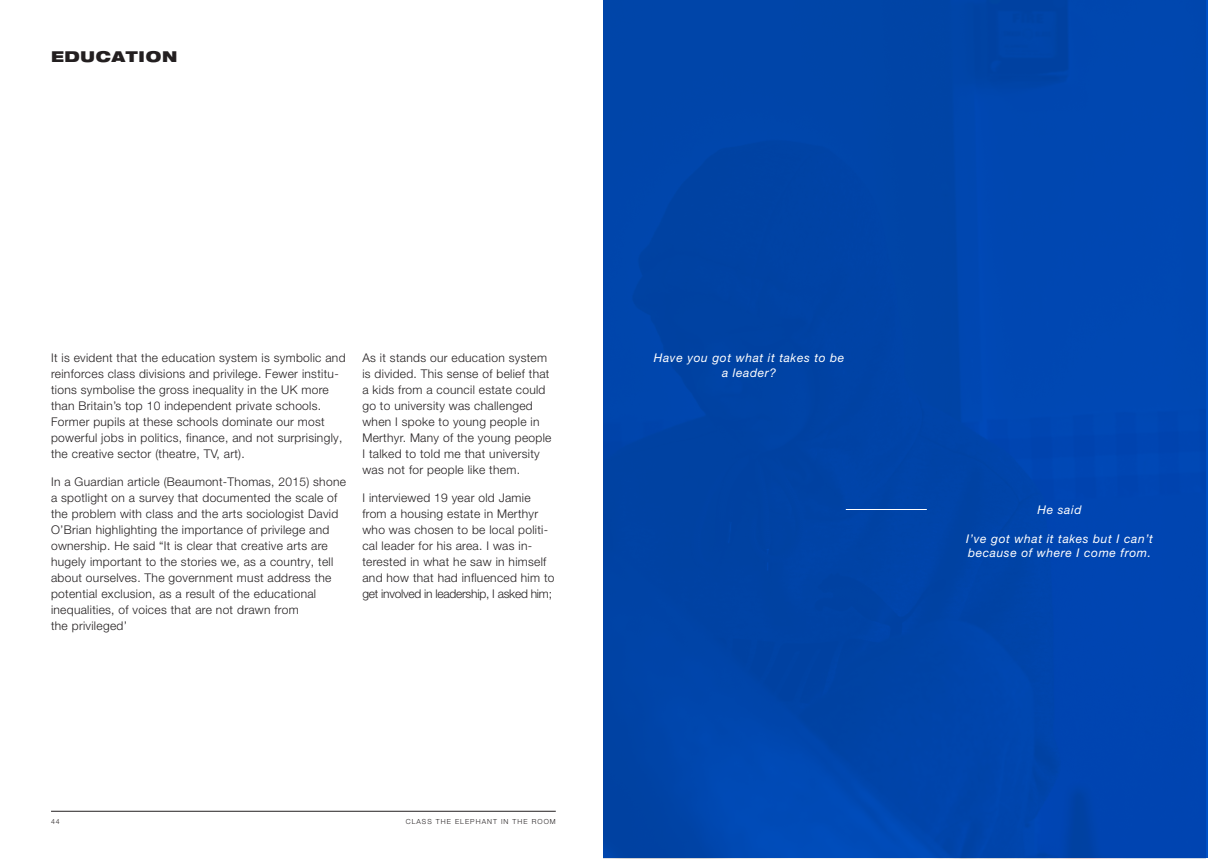
<style>
.page{position:relative;width:1208px;height:859px;background:#fff}
.page>*{position:absolute;margin:0;border:0;box-sizing:border-box;transform-origin:0 0}
.t1{font:900 expanded 15px "Helvetica Neue LT Pro";letter-spacing:.05em;color:#231f20}
.t2{font:300 12px/16px "Helvetica Neue LT Pro";letter-spacing:.025em;color:#231f20}
.t3{font:italic 12px/14.4px "Helvetica Neue LT Pro";letter-spacing:.05em;color:#fff;text-align:center}
.t4{font:300 7px "Helvetica Neue LT Pro";letter-spacing:.15em;color:#231f20}
</style>
<div class="page">
<hr style="left:51px;top:811px;width:505px;height:1px;background:#231f20">
<img style="left:604px;top:0;width:602px;height:859px">
<hr style="left:846px;top:509px;width:81px;height:1px;background:#fff">
<p class="t1" style="left:51px;top:47px;width:128px">EDUCATION</p>
<p class="t2" style="left:51px;top:350px;width:296px">It is evident that the education system is symbolic and reinforces class divisions and privilege. Fewer institu&shy;tions symbolise the gross inequality in the UK more than Britain’s top 10 independent private schools.<br>Former pupils at these schools dominate our most powerful jobs in politics, finance, and not surprisingly, the creative sector (theatre, TV, art).</p>
<p class="t2" style="left:51px;top:473px;width:296px">In a Guardian article (Beaumont-Thomas, 2015) shone a spotlight on a survey that documented the scale of the problem with class and the arts sociologist David O’Brian highlighting the importance of privilege and ownership. He said “It is clear that creative arts are hugely important to the stories we, as a country, tell about ourselves. The government must address the potential exclusion, as a result of the educational inequalities, of voices that are not drawn from<br>the privileged’</p>
<p class="t2" style="left:362px;top:350px;width:190px">As it stands our education system is divided. This sense of belief that a kids from a council estate could go to university was challenged when I spoke to young people in<br>Merthyr. Many of the young people<br>I talked to told me that university was not for people like them.</p>
<p class="t2" style="left:362px;top:489px;width:194px">I interviewed 19 year old Jamie from a housing estate in Merthyr who was chosen to be local politi&shy;cal leader for his area. I was in&shy;terested in what he saw in himself and how that had influenced him to get involved in leadership, I asked him;</p>
<p class="t4" style="left:51px;top:817px;width:10px">44</p>
<p class="t4" style="left:406px;top:817px;width:152px">CLASS THE ELEPHANT IN THE ROOM</p>
<p class="t3" style="left:654px;top:351px;width:192px">Have you got what it takes to be a leader?</p>
<p class="t3" style="left:1037px;top:502px;width:45px">He said</p>
<p class="t3" style="left:966px;top:531px;width:188px;text-align:left">I’ve got what it takes but I can’t because of where I come from.</p>
</div>
